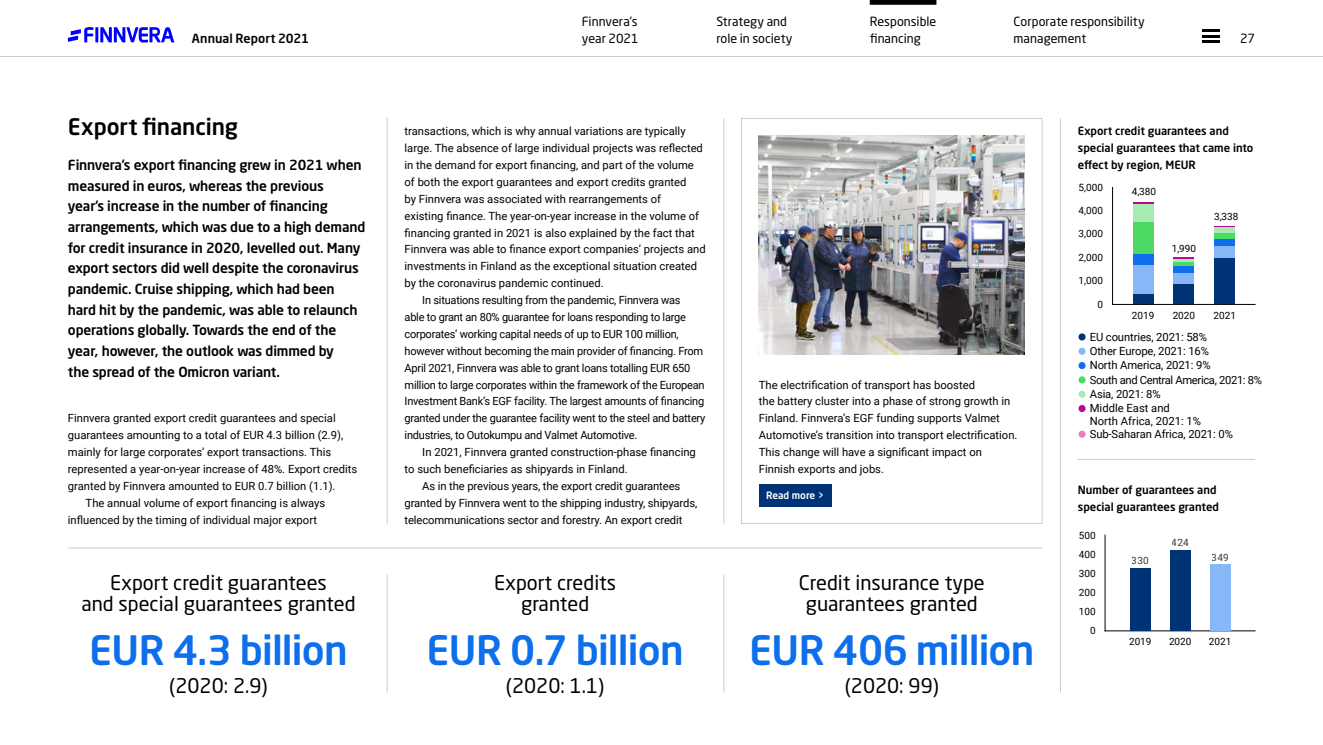
<style>
.page{position:relative;width:1323px;height:745px;background:#fff}
.page>*{position:absolute;margin:0;border:0;box-sizing:border-box;transform-origin:0 0}
.Callout_number_3_cen{font:500 40px "Neo Sans Std";letter-spacing:-.02em;color:#0e6fed}
.t1{font:500 22.5px "Neo Sans Std";letter-spacing:-.005em;color:#000}
.Callout_text_2_cente{font:20px/20.6px "Neo Sans Std";color:#000;text-align:center}
.Lead_1{font:500 13.75px/20.6px "Neo Sans Std";letter-spacing:-.01em;color:#000}
.t2{font:12.5px/16.2px "Neo Sans Std";letter-spacing:.005em;color:#000}
.t3{font:500 12.5px "Neo Sans Std";letter-spacing:.005em;color:#000}
.Body_indent{font:11.25px/16.9px "Roboto";letter-spacing:-.01em;color:#000}
.Body{font:11.25px/16.9px "Roboto";color:#000}
.t4{font:500 11.25px/16.9px "Neo Sans Std";color:#000}
.t5{font:10px "Roboto";color:#000}
.Button{font:500 10px "Neo Sans Std";color:#fff}
.t6{font:10px "Roboto";color:#383838}
.t7{font:6.88px "Roboto";color:#000}
</style>
<div class="page">
<hr style="left:387px;top:117px;width:1px;height:406px;background:#c8cdd2">
<hr style="left:68px;top:547px;width:974px;height:1px;background:#c8cdd2">
<hr style="left:387px;top:574px;width:1px;height:118px;background:#c8cdd2">
<hr style="left:723px;top:574px;width:1px;height:118px;background:#c8cdd2">
<hr style="left:723px;top:118px;width:1px;height:405px;background:#c8cdd2">
<hr style="left:1060px;top:118px;width:1px;height:574px;background:#c8cdd2">
<div style="left:741px;top:118px;width:301px;height:405px;border:1px solid #c8cdd2"></div>
<div style="left:759px;top:484px;width:72px;height:22px;background:#003375"></div>
<img style="left:759px;top:135px;width:266px;height:219px">
<hr style="left:1112px;top:187px;width:1px;height:117px;background:#000">
<hr style="left:1112px;top:304px;width:143px;height:1px;background:#000">
<hr style="left:1133px;top:202px;width:20px;height:2px;background:#be0692">
<svg style="left:1173px;top:258px;width:21px;height:1px"></svg>
<svg style="left:1215px;top:226px;width:20px;height:1px"></svg>
<div style="left:1133px;top:204px;width:20px;height:18px;background:#a6ecb2"></div>
<hr style="left:1173px;top:259px;width:21px;height:3px;background:#a6ecb2">
<div style="left:1215px;top:227px;width:20px;height:6px;background:#a6ecb2"></div>
<div style="left:1133px;top:222px;width:20px;height:32px;background:#4cd964"></div>
<hr style="left:1173px;top:262px;width:21px;height:4px;background:#4cd964">
<div style="left:1215px;top:233px;width:20px;height:6px;background:#4cd964"></div>
<div style="left:1133px;top:254px;width:20px;height:11px;background:#0e6fed"></div>
<div style="left:1173px;top:266px;width:21px;height:6px;background:#0e6fed"></div>
<div style="left:1215px;top:239px;width:20px;height:7px;background:#0e6fed"></div>
<div style="left:1133px;top:265px;width:20px;height:29px;background:#87b7f6"></div>
<div style="left:1173px;top:273px;width:21px;height:11px;background:#87b7f6"></div>
<div style="left:1215px;top:246px;width:20px;height:12px;background:#87b7f6"></div>
<div style="left:1133px;top:294px;width:20px;height:10px;background:#003375"></div>
<div style="left:1173px;top:284px;width:21px;height:20px;background:#003375"></div>
<div style="left:1215px;top:258px;width:20px;height:46px;background:#003375"></div>
<svg style="left:1078px;top:333px;width:8px;height:7px"></svg>
<svg style="left:1078px;top:347px;width:8px;height:8px"></svg>
<svg style="left:1078px;top:362px;width:8px;height:7px"></svg>
<svg style="left:1078px;top:376px;width:8px;height:7px"></svg>
<svg style="left:1078px;top:390px;width:8px;height:8px"></svg>
<svg style="left:1078px;top:430px;width:8px;height:8px"></svg>
<svg style="left:1078px;top:405px;width:8px;height:7px"></svg>
<hr style="left:1105px;top:534px;width:1px;height:96px;background:#000">
<hr style="left:1105px;top:630px;width:150px;height:1px;background:#000">
<div style="left:1210px;top:564px;width:20px;height:66px;background:#87b7f6"></div>
<div style="left:1170px;top:549px;width:20px;height:81px;background:#003375"></div>
<div style="left:1130px;top:567px;width:20px;height:63px;background:#003375"></div>
<hr style="left:1078px;top:459px;width:177px;height:1px;background:#c8cdd2">
<hr style="left:0;top:56px;width:1323px;height:1px;background:#c8cdd2">
<hr style="left:95px;top:27px;width:3px;height:15px;background:#00f">
<svg style="left:68px;top:27px;width:25px;height:15px"></svg>
<svg style="left:100px;top:27px;width:74px;height:16px"></svg>
<div style="left:870px;top:0;width:66px;height:5px;background:#000"></div>
<svg style="left:1202px;top:35px;width:17px;height:2px"></svg>
<hr style="left:1202px;top:40px;width:17px;height:3px;background:#000">
<hr style="left:1202px;top:29px;width:17px;height:3px;background:#000">
<p class="t2" style="left:582px;top:13px;width:58px">Finnvera’s year 2021</p>
<p class="t2" style="left:716px;top:13px;width:78px">Strategy and role in society</p>
<p class="t2" style="left:870px;top:13px;width:68px">Responsible financing</p>
<p class="t2" style="left:1014px;top:13px;width:133px">Corporate responsibility management</p>
<p class="t3" style="left:192px;top:30px;width:119px">Annual Report 2021</p>
<p class="t2" style="left:1240px;top:30px;width:16px">27</p>
<h1 class="t1" style="left:68px;top:113px;width:172px">Export financing</h1>
<p class="Lead_1" style="left:68px;top:154px;width:299px">Finnvera’s export financing grew in 2021 when measured in euros, whereas the previous<br>year’s increase in the number of financing arrangements, which was due to a high demand for credit insurance in 2020, levelled out. Many export sectors did well despite the coronavirus pandemic. Cruise shipping, which had been hard hit by the pandemic, was able to relaunch operations globally. Towards the end of the year, however, the outlook was dimmed by<br>the spread of the Omicron variant.</p>
<p class="Body" style="left:68px;top:409px;width:291px">Finnvera granted export credit guarantees and special guarantees amounting to a total of EUR 4.3 billion (2.9), mainly for large corporates’ export transactions. This represented a year-on-year increase of 48%. Export credits granted by Finnvera amounted to EUR 0.7 billion (1.1).</p>
<p class="Body_indent" style="left:68px;top:493px;width:259px;text-indent:18px">The annual volume of export financing is always influenced by the timing of individual major export</p>
<p class="Callout_text_2_cente" style="left:81px;top:571px;width:276px">Export credit guarantees<br>and special guarantees granted</p>
<p class="Callout_number_3_cen" style="left:89px;top:624px;width:260px">EUR 4.3 billion</p>
<p class="Callout_text_2_cente" style="left:169px;top:674px;width:100px">(2020: 2.9)</p>
<p class="Body_indent" style="left:405px;top:122px;width:303px">transactions, which is why annual variations are typically large. The absence of large individual projects was reflected in the demand for export financing, and part of the volume of both the export guarantees and export credits granted<br>by Finnvera was associated with rearrangements of<br>existing finance. The year-on-year increase in the volume of financing granted in 2021 is also explained by the fact that Finnvera was able to finance export companies’ projects and investments in Finland as the exceptional situation created by the coronavirus pandemic continued.</p>
<p class="Body_indent" style="left:405px;top:291px;width:302px;text-indent:18px">In situations resulting from the pandemic, Finnvera was<br>able to grant an 80% guarantee for loans responding to large corporates’ working capital needs of up to EUR 100 million, however without becoming the main provider of financing. From April 2021, Finnvera was able to grant loans totalling EUR 650 million to large corporates within the framework of the European Investment Bank’s EGF facility. The largest amounts of financing granted under the guarantee facility went to the steel and battery industries, to Outokumpu and Valmet Automotive.</p>
<p class="Body_indent" style="left:405px;top:443px;width:293px;text-indent:18px">In 2021, Finnvera granted construction-phase financing to such beneficiaries as shipyards in Finland.</p>
<p class="Body_indent" style="left:405px;top:477px;width:294px;text-indent:18px">As in the previous years, the export credit guarantees granted by Finnvera went to the shipping industry, shipyards, telecommunications sector and forestry. An export credit</p>
<p class="Callout_text_2_cente" style="left:494px;top:571px;width:124px">Export credits granted</p>
<p class="Callout_number_3_cen" style="left:427px;top:624px;width:258px">EUR 0.7 billion</p>
<p class="Callout_text_2_cente" style="left:506px;top:674px;width:100px">(2020: 1.1)</p>
<p class="Body" style="left:759px;top:375px;width:260px">The electrification of transport has boosted<br>the battery cluster into a phase of strong growth in Finland. Finnvera’s EGF funding supports Valmet Automotive’s transition into transport electrification.<br>This change will have a significant impact on Finnish exports and jobs.</p>
<p class="Button" style="left:766px;top:489px;width:60px">Read more &gt;</p>
<p class="Callout_text_2_cente" style="left:799px;top:571px;width:187px">Credit insurance type guarantees granted</p>
<p class="Callout_number_3_cen" style="left:749px;top:624px;width:287px">EUR 406 million</p>
<p class="Callout_text_2_cente" style="left:845px;top:674px;width:96px">(2020: 99)</p>
<p class="t4" style="left:1078px;top:122px;width:177px">Export credit guarantees and special guarantees that came into effect by region, MEUR</p>
<p class="t5" style="left:1078px;top:180px;width:26px">5,000</p>
<p class="t5" style="left:1078px;top:203px;width:26px">4,000</p>
<p class="t5" style="left:1078px;top:227px;width:26px">3,000</p>
<p class="t5" style="left:1078px;top:250px;width:26px">2,000</p>
<p class="t5" style="left:1078px;top:273px;width:26px">1,000</p>
<p class="t5" style="left:1097px;top:297px;width:7px">0</p>
<p class="t5" style="left:1132px;top:184px;width:26px">4,380</p>
<p class="t5" style="left:1172px;top:241px;width:26px">1,990</p>
<p class="t5" style="left:1214px;top:209px;width:26px">3,338</p>
<p class="t5" style="left:1132px;top:308px;width:24px">2019</p>
<p class="t5" style="left:1173px;top:308px;width:24px">2020</p>
<p class="t5" style="left:1213px;top:308px;width:24px">2021</p>
<p class="Body_indent" style="left:1090px;top:329px;width:174px;line-height:14.1px">EU countries, 2021: 58%<br>Other Europe, 2021: 16%<br>North America, 2021: 9%<br>South and Central America, 2021: 8%<br>Asia, 2021: 8%<br>Middle East and</p>
<p class="Body_indent" style="left:1090px;top:414px;width:145px;line-height:13.1px">North Africa, 2021: 1%<br>Sub-Saharan Africa, 2021: 0%</p>
<p class="t4" style="left:1078px;top:480px;width:143px">Number of guarantees and special guarantees granted</p>
<p class="t5" style="left:1079px;top:528px;width:18px">500</p>
<p class="t5" style="left:1079px;top:547px;width:18px">400</p>
<p class="t5" style="left:1079px;top:566px;width:18px">300</p>
<p class="t5" style="left:1079px;top:585px;width:18px">200</p>
<p class="t5" style="left:1079px;top:604px;width:18px">100</p>
<p class="t5" style="left:1090px;top:623px;width:7px">0</p>
<p class="t6" style="left:1132px;top:553px;width:18px">330</p>
<p class="t6" style="left:1172px;top:535px;width:18px">424</p>
<p class="t6" style="left:1212px;top:549px;width:18px">349</p>
<p class="t7" style="left:1209px;top:554px;width:18px">1,333</p>
<p class="t5" style="left:1129px;top:634px;width:24px">2019</p>
<p class="t5" style="left:1169px;top:634px;width:24px">2020</p>
<p class="t5" style="left:1209px;top:634px;width:24px">2021</p>
</div>
